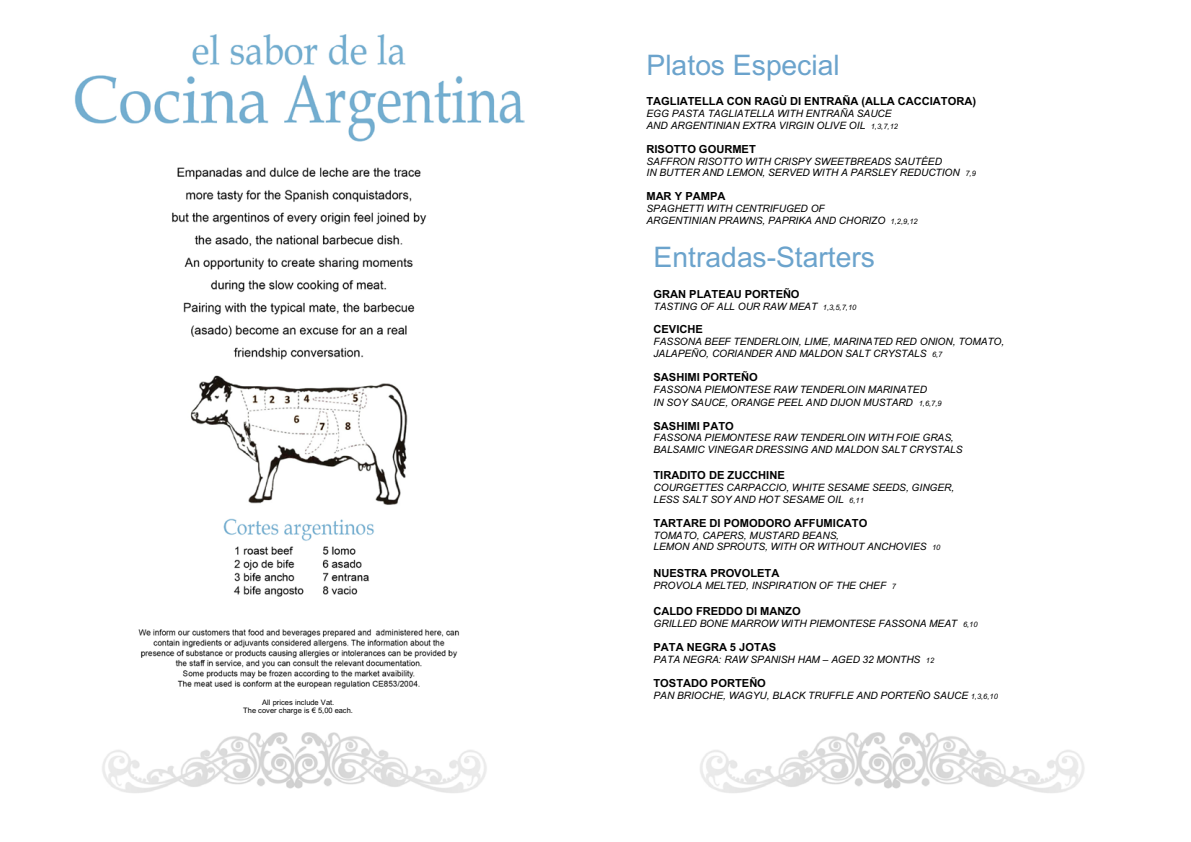
<style>
.page{position:relative;width:1191px;height:842px;background:#fff}
.page>*{position:absolute;margin:0;border:0;box-sizing:border-box;transform-origin:0 0}
.t1{font:28.3px "Arial";color:#6ba3cc}
.t2{font:700 11.1px "Arial";letter-spacing:-.005em;color:#000}
.t3{font:italic 10.2px/11.6px "Arial";color:#000}
.t4{font:7.5px/8.7px "Arial";letter-spacing:-.01em;color:#000;text-align:center}
.s1{font-size:7.5px}
</style>
<div class="page">
<img style="left:700px;top:732px;width:385px;height:61px">
<img style="left:102px;top:732px;width:385px;height:61px">
<img style="left:74px;top:34px;width:451px;height:655px">
<p class="t4" style="left:243px;top:698px;width:111px">All prices include Vat.<br>The cover charge is € 5,00 each.</p>
<h1 class="t1" style="left:646px;top:45px;width:195px">Platos Especial</h1>
<p class="t2" style="left:646px;top:93px;width:331px">TAGLIATELLA CON RAGÙ DI ENTRAÑA (ALLA CACCIATORA)</p>
<p class="t3" style="left:646px;top:108px;width:253px">EGG PASTA TAGLIATELLA WITH ENTRAÑA SAUCE<br>AND ARGENTINIAN EXTRA VIRGIN OLIVE OIL <span class="s1">1,3,7,12</span></p>
<p class="t2" style="left:646px;top:141px;width:111px">RISOTTO GOURMET</p>
<p class="t3" style="left:646px;top:156px;width:331px">SAFFRON RISOTTO WITH CRISPY SWEETBREADS SAUTÉED<br>IN BUTTER AND LEMON, SERVED WITH A PARSLEY REDUCTION <span class="s1">7,9</span></p>
<p class="t2" style="left:646px;top:189px;width:81px">MAR Y PAMPA</p>
<p class="t3" style="left:646px;top:203px;width:273px">SPAGHETTI WITH CENTRIFUGED OF<br>ARGENTINIAN PRAWNS, PAPRIKA AND CHORIZO <span class="s1">1,2,9,12</span></p>
<h1 class="t1" style="left:653px;top:238px;width:223px">Entradas-Starters</h1>
<p class="t2" style="left:653px;top:286px;width:148px">GRAN PLATEAU PORTEÑO</p>
<p class="t3" style="left:653px;top:300px;width:204px">TASTING OF ALL OUR RAW MEAT <span class="s1">1,3,5,7,10</span></p>
<p class="t2" style="left:653px;top:322px;width:51px">CEVICHE</p>
<p class="t3" style="left:653px;top:336px;width:352px">FASSONA BEEF TENDERLOIN, LIME, MARINATED RED ONION, TOMATO,<br>JALAPEÑO, CORIANDER AND MALDON SALT CRYSTALS <span class="s1">6,7</span></p>
<p class="t2" style="left:653px;top:369px;width:106px">SASHIMI PORTEÑO</p>
<p class="t3" style="left:653px;top:384px;width:290px;line-height:12.1px">FASSONA PIEMONTESE RAW TENDERLOIN MARINATED<br>IN SOY SAUCE, ORANGE PEEL AND DIJON MUSTARD <span class="s1">1,6,7,9</span></p>
<p class="t2" style="left:653px;top:418px;width:82px">SASHIMI PATO</p>
<p class="t3" style="left:653px;top:432px;width:310px">FASSONA PIEMONTESE RAW TENDERLOIN WITH FOIE GRAS,<br>BALSAMIC VINEGAR DRESSING AND MALDON SALT CRYSTALS</p>
<p class="t2" style="left:653px;top:468px;width:133px">TIRADITO DE ZUCCHINE</p>
<p class="t3" style="left:653px;top:482px;width:302px">COURGETTES CARPACCIO, WHITE SESAME SEEDS, GINGER,<br>LESS SALT SOY AND HOT SESAME OIL <span class="s1">6,11</span></p>
<p class="t2" style="left:653px;top:515px;width:215px">TARTARE DI POMODORO AFFUMICATO</p>
<p class="t3" style="left:653px;top:530px;width:288px">TOMATO, CAPERS, MUSTARD BEANS,<br>LEMON AND SPROUTS, WITH OR WITHOUT ANCHOVIES <span class="s1">10</span></p>
<p class="t2" style="left:653px;top:565px;width:127px">NUESTRA PROVOLETA</p>
<p class="t3" style="left:653px;top:580px;width:244px">PROVOLA MELTED, INSPIRATION OF THE CHEF <span class="s1">7</span></p>
<p class="t2" style="left:653px;top:604px;width:149px">CALDO FREDDO DI MANZO</p>
<p class="t3" style="left:653px;top:618px;width:325px">GRILLED BONE MARROW WITH PIEMONTESE FASSONA MEAT <span class="s1">6,10</span></p>
<p class="t2" style="left:653px;top:639px;width:124px">PATA NEGRA 5 JOTAS</p>
<p class="t3" style="left:653px;top:654px;width:282px">PATA NEGRA: RAW SPANISH HAM – AGED 32 MONTHS <span class="s1">12</span></p>
<p class="t2" style="left:653px;top:675px;width:114px">TOSTADO PORTEÑO</p>
<p class="t3" style="left:653px;top:690px;width:346px">PAN BRIOCHE, WAGYU, BLACK TRUFFLE AND PORTEÑO SAUCE <span class="s1">1,3,6,10</span></p>
</div>
